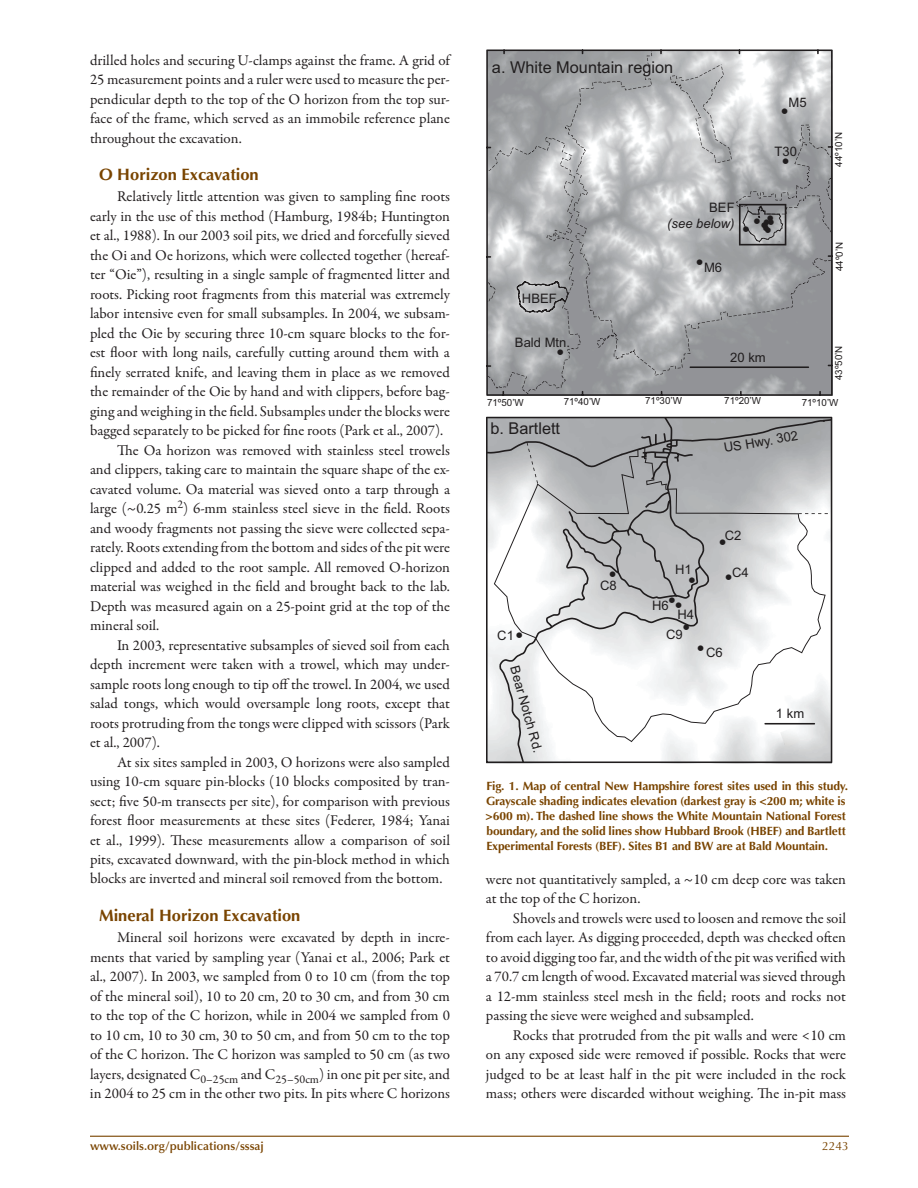
<style>
.page{position:relative;width:918px;height:1188px;background:#fff}
.page>*{position:absolute;margin:0;border:0;box-sizing:border-box;transform-origin:0 0}
.t1{font:700 16.5px "Optima LT Std";color:#794400}
.t2{font:16.35px "Arial";color:#201d1e}
.t3{font:15px/19.5px "Garamond Premr Pro";color:#231f20;text-align:justify}
.t4{font:13.05px "Arial";color:#201d1e}
.t5{font:italic 13.05px "Arial";color:#201d1e}
.t6{font:700 12px/15px "Optima LT Std";letter-spacing:-.01em;color:#794400}
.t7{font:600 12px "Optima LT Std";color:#794400}
.t8{font:12px "Optima LT Std";color:#794400}
.t9{font:9.75px "Arial";color:#201d1e}
.t10{font:8.25px "ESRI Default Marker";color:#201d1e}
</style>
<div class="page">
<hr style="left:90px;top:1136px;width:759px;height:1px;background:#794400">
<svg style="left:486px;top:417px;width:346px;height:346px"></svg>
<svg style="left:780px;top:727px;width:20px;height:20px"></svg>
<svg style="left:486px;top:50px;width:347px;height:346px;background:#aaacae"></svg>
<svg style="left:517px;top:204px;width:269px;height:109px;background:#afb0b2"></svg>
<svg style="left:527px;top:443px;width:301px;height:71px;background:#aeafb2"></svg>
<svg style="left:823px;top:419px;width:8px;height:3px"></svg>
<p class="t3" style="left:90px;top:50px;width:362px">drilled holes and securing U-clamps against the frame. A grid of 25 measurement points and a ruler were used to measure the per&shy;pendicular depth to the top of the O horizon from the top sur&shy;face of the frame, which served as an immobile reference plane throughout the excavation.</p>
<p class="t1" style="left:99px;top:165px;width:161px">O Horizon Excavation</p>
<p class="t3" style="left:117px;top:187px;width:334px">Relatively little attention was given to sampling fine roots</p>
<p class="t3" style="left:90px;top:206px;width:362px">early in the use of this method (Hamburg, 1984b; Huntington</p>
<p class="t3" style="left:90px;top:226px;width:361px">et al., 1988). In our 2003 soil pits, we dried and forcefully sieved</p>
<p class="t3" style="left:90px;top:245px;width:362px">the Oi and Oe horizons, which were collected together (hereaf-</p>
<p class="t3" style="left:90px;top:265px;width:362px">ter “Oie”), resulting in a single sample of fragmented litter and</p>
<p class="t3" style="left:90px;top:284px;width:362px">roots. Picking root fragments from this material was extremely</p>
<p class="t3" style="left:90px;top:304px;width:361px">labor intensive even for small subsamples. In 2004, we subsam-</p>
<p class="t3" style="left:90px;top:323px;width:361px">pled the Oie by securing three 10-cm square blocks to the for-</p>
<p class="t3" style="left:90px;top:343px;width:361px">est floor with long nails, carefully cutting around them with a</p>
<p class="t3" style="left:90px;top:362px;width:361px">finely serrated knife, and leaving them in place as we removed</p>
<p class="t3" style="left:90px;top:382px;width:361px">the remainder of the Oie by hand and with clippers, before bag-</p>
<p class="t3" style="left:90px;top:401px;width:362px">ging and weighing in the field. Subsamples under the blocks were</p>
<p class="t3" style="left:90px;top:421px;width:355px">bagged separately to be picked for fine roots (Park et al., 2007).</p>
<p class="t3" style="left:117px;top:440px;width:335px">The Oa horizon was removed with stainless steel trowels</p>
<p class="t3" style="left:90px;top:460px;width:361px">and clippers, taking care to maintain the square shape of the ex-</p>
<p class="t3" style="left:90px;top:479px;width:361px">cavated volume. Oa material was sieved onto a tarp through a</p>
<p class="t3" style="left:90px;top:499px;width:362px">large (~0.25 m<sup>2</sup>) 6-mm stainless steel sieve in the field. Roots</p>
<p class="t3" style="left:90px;top:518px;width:362px">and woody fragments not passing the sieve were collected sepa-</p>
<p class="t3" style="left:90px;top:538px;width:362px">rately. Roots extending from the bottom and sides of the pit were</p>
<p class="t3" style="left:90px;top:557px;width:362px">clipped and added to the root sample. All removed O-horizon</p>
<p class="t3" style="left:90px;top:577px;width:362px">material was weighed in the field and brought back to the lab.</p>
<p class="t3" style="left:90px;top:596px;width:362px">Depth was measured again on a 25-point grid at the top of the</p>
<p class="t3" style="left:90px;top:616px;width:71px">mineral soil.</p>
<p class="t3" style="left:117px;top:635px;width:334px">In 2003, representative subsamples of sieved soil from each</p>
<p class="t3" style="left:90px;top:655px;width:360px">depth increment were taken with a trowel, which may under-</p>
<p class="t3" style="left:90px;top:674px;width:362px">sample roots long enough to tip off the trowel. In 2004, we used</p>
<p class="t3" style="left:90px;top:694px;width:361px">salad tongs, which would oversample long roots, except that</p>
<p class="t3" style="left:90px;top:713px;width:362px">roots protruding from the tongs were clipped with scissors (Park</p>
<p class="t3" style="left:90px;top:733px;width:72px">et al., 2007).</p>
<p class="t3" style="left:117px;top:752px;width:334px">At six sites sampled in 2003, O horizons were also sampled</p>
<p class="t3" style="left:90px;top:772px;width:362px">using 10-cm square pin-blocks (10 blocks composited by tran-</p>
<p class="t3" style="left:90px;top:791px;width:362px">sect; five 50-m transects per site), for comparison with previous</p>
<p class="t3" style="left:90px;top:811px;width:362px">forest floor measurements at these sites (Federer, 1984; Yanai</p>
<p class="t3" style="left:90px;top:830px;width:362px">et al., 1999). These measurements allow a comparison of soil</p>
<p class="t3" style="left:90px;top:850px;width:361px">pits, excavated downward, with the pin-block method in which</p>
<p class="t3" style="left:90px;top:869px;width:354px">blocks are inverted and mineral soil removed from the bottom.</p>
<p class="t1" style="left:99px;top:906px;width:203px">Mineral Horizon Excavation</p>
<p class="t3" style="left:90px;top:928px;width:362px;text-indent:27px">Mineral soil horizons were excavated by depth in incre&shy;ments that varied by sampling year (Yanai et al., 2006; Park et al., 2007). In 2003, we sampled from 0 to 10 cm (from the top of the mineral soil), 10 to 20 cm, 20 to 30 cm, and from 30 cm to the top of the C horizon, while in 2004 we sampled from 0 to 10 cm, 10 to 30 cm, 30 to 50 cm, and from 50 cm to the top of the C horizon. The C horizon was sampled to 50 cm (as two layers, designated C<sub>0–25cm</sub> and C<sub>25–50cm</sub>) in one pit per site, and in 2004 to 25 cm in the other two pits. In pits where C horizons</p>
<p class="t2" style="left:492px;top:56px;width:183px">a. White Mountain region</p>
<p class="t4" style="left:789px;top:94px;width:20px">M5</p>
<p class="t4" style="left:775px;top:143px;width:24px">T30</p>
<p class="t10" style="left:782px;top:106px;width:7px">!</p>
<p class="t10" style="left:783px;top:156px;width:7px">!</p>
<p class="t4" style="left:522px;top:290px;width:36px">HBEF</p>
<p class="t4" style="left:515px;top:334px;width:57px">Bald Mtn.</p>
<p class="t4" style="left:709px;top:199px;width:27px">BEF</p>
<p class="t5" style="left:667px;top:214px;width:69px">(see below)</p>
<p class="t10" style="left:768px;top:213px;width:7px">!</p>
<p class="t10" style="left:754px;top:217px;width:7px">!</p>
<p class="t10" style="left:768px;top:217px;width:7px">!</p>
<p class="t10" style="left:762px;top:219px;width:9px">!!</p>
<p class="t10" style="left:763px;top:224px;width:9px">!!</p>
<p class="t10" style="left:743px;top:224px;width:7px">!</p>
<p class="t10" style="left:697px;top:257px;width:7px">!</p>
<p class="t4" style="left:704px;top:259px;width:20px">M6</p>
<p class="t10" style="left:557px;top:348px;width:7px">!</p>
<p class="t4" style="left:730px;top:349px;width:37px">20 km</p>
<p class="t9" style="left:832px;top:167px;width:36px;rotate:-90deg">44º10’N</p>
<p class="t9" style="left:833px;top:271px;width:31px;rotate:-90deg">44º0’N</p>
<p class="t9" style="left:832px;top:380px;width:36px;rotate:-90deg">43º50’N</p>
<p class="t9" style="left:487px;top:396px;width:38px">71º50’W</p>
<p class="t9" style="left:645px;top:395px;width:38px">71º30’W</p>
<p class="t9" style="left:802px;top:396px;width:38px">71º10’W</p>
<p class="t9" style="left:564px;top:395px;width:38px">71º40’W</p>
<p class="t9" style="left:724px;top:395px;width:38px">71º20’W</p>
<p class="t2" style="left:490px;top:417px;width:71px">b. Bartlett</p>
<p class="t4" style="left:497px;top:627px;width:18px">C1</p>
<p class="t10" style="left:517px;top:631px;width:7px">!</p>
<p class="t4" style="left:522px;top:664px;width:91px;rotate:74deg">Bear Notch Rd.</p>
<p class="t10" style="left:610px;top:569px;width:7px">!</p>
<p class="t4" style="left:600px;top:577px;width:18px">C8</p>
<p class="t4" style="left:722px;top:440px;width:77px;rotate:-10deg">US Hwy. 302</p>
<p class="t4" style="left:675px;top:561px;width:18px">H1</p>
<p class="t10" style="left:689px;top:575px;width:7px">!</p>
<p class="t10" style="left:669px;top:595px;width:7px">!</p>
<p class="t4" style="left:652px;top:597px;width:18px">H6</p>
<p class="t10" style="left:676px;top:601px;width:7px">!</p>
<p class="t4" style="left:677px;top:606px;width:18px">H4</p>
<p class="t10" style="left:684px;top:623px;width:7px">!</p>
<p class="t4" style="left:666px;top:625px;width:18px">C9</p>
<p class="t4" style="left:725px;top:527px;width:18px">C2</p>
<p class="t4" style="left:732px;top:564px;width:18px">C4</p>
<p class="t10" style="left:720px;top:537px;width:7px">!</p>
<p class="t10" style="left:726px;top:572px;width:7px">!</p>
<p class="t10" style="left:698px;top:643px;width:7px">!</p>
<p class="t4" style="left:706px;top:644px;width:18px">C6</p>
<p class="t4" style="left:776px;top:705px;width:30px">1 km</p>
<p class="t6" style="left:486px;top:779px;width:364px">Fig. 1. Map of central New Hampshire forest sites used in this study.<br>Grayscale shading indicates elevation (darkest gray is &lt;200 m; white is &gt;600 m). The dashed line shows the White Mountain National Forest boundary, and the solid lines show Hubbard Brook (HBEF) and Bartlett Experimental Forests (BEF). Sites B1 and BW are at Bald Mountain.</p>
<p class="t3" style="left:486px;top:869px;width:361px">were not quantitatively sampled, a ~10 cm deep core was taken at the top of the C horizon.</p>
<p class="t3" style="left:486px;top:908px;width:362px;text-indent:27px">Shovels and trowels were used to loosen and remove the soil from each layer. As digging proceeded, depth was checked often to avoid digging too far, and the width of the pit was verified with a 70.7 cm length of wood. Excavated material was sieved through a 12-mm stainless steel mesh in the field; roots and rocks not passing the sieve were weighed and subsampled.</p>
<p class="t3" style="left:486px;top:1025px;width:362px;text-indent:27px">Rocks that protruded from the pit walls and were &lt;10 cm on any exposed side were removed if possible. Rocks that were judged to be at least half in the pit were included in the rock mass; others were discarded without weighing. The in-pit mass</p>
<p class="t7" style="left:90px;top:1139px;width:175px">www.soils.org/publications/sssaj</p>
<p class="t8" style="left:822px;top:1139px;width:28px">2243</p>
</div>
